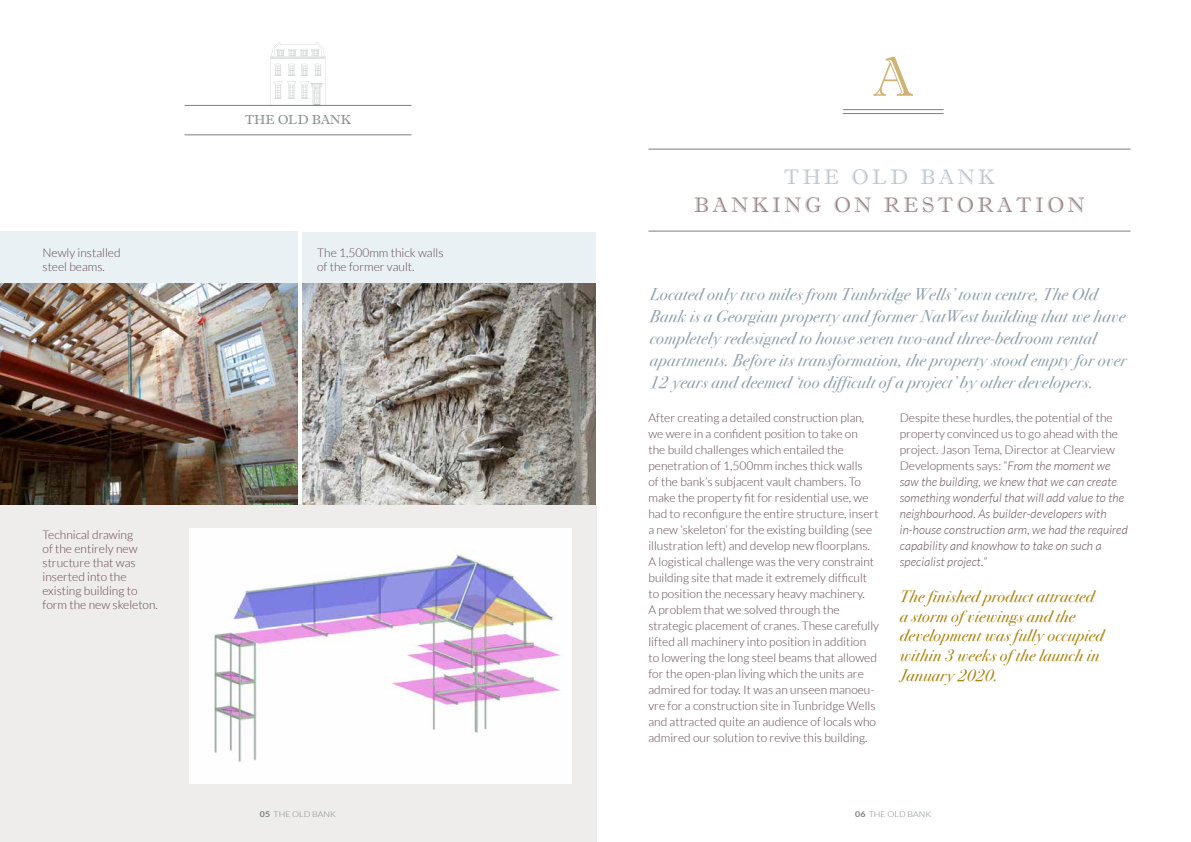
<style>
.page{position:relative;width:1191px;height:842px;background:#fff}
.page>*{position:absolute;margin:0;border:0;box-sizing:border-box;transform-origin:0 0}
.t1{font:56px "Imprint MT Shadow";color:#d0b372}
.t2{font:21px "Imprint MT Shadow";letter-spacing:.17em;color:#988486}
.t3{font:21px "Imprint MT Shadow";letter-spacing:.17em;color:#bbc5cd}
.t4{font:italic 17px/22px "Bodoni Svty Two ITCTT";letter-spacing:.02em;color:#90a2ae}
.t5{font:italic 16.5px/19.8px "Bodoni Svty Two ITCTT";letter-spacing:.02em;color:#ad840f}
.t6{font:13px "Imprint MT Shadow";color:#778080}
.t7{font:300 12px/16px "Lato";color:#61474d}
.t8{font:italic 300 12px/16px "Lato";letter-spacing:.01em;color:#61474d}
.t9{font:300 8px "Lato";color:#778080;scale:1.1 1}
.s1{font-style:normal}
.s2{font-weight:700}
</style>
<div class="page">
<div style="left:302px;top:232px;width:294px;height:51px;background:#eaf1f5"></div>
<div style="left:0;top:504px;width:596px;height:338px;background:#efecec"></div>
<div style="left:0;top:231px;width:298px;height:52px;background:#eaf1f5"></div>
<hr style="left:843px;top:109px;width:100px;height:1px;background:#778080">
<hr style="left:843px;top:113px;width:100px;height:1px;background:#778080">
<hr style="left:648px;top:231px;width:482px;height:1px;background:#778080">
<hr style="left:648px;top:149px;width:482px;height:1px;background:#778080">
<img style="left:0;top:283px;width:298px;height:221px">
<img style="left:302px;top:283px;width:293px;height:221px">
<hr style="left:185px;top:134px;width:226px;height:1px;background:#778080">
<hr style="left:270px;top:56px;width:56px;height:1px;background:#778080">
<svg style="left:271px;top:43px;width:54px;height:62px"></svg>
<hr style="left:185px;top:105px;width:226px;height:1px;background:#778080">
<img style="left:190px;top:529px;width:381px;height:255px">
<p class="t7" style="left:43px;top:247px;width:80px;line-height:14px">Newly installed steel beams.</p>
<p class="t7" style="left:43px;top:528px;width:117px;line-height:14px">Technical drawing<br>of the entirely new structure that was inserted into the existing building to form the new skeleton.</p>
<p class="t6" style="left:245px;top:115px;width:108px">THE OLD BANK</p>
<p class="t7" style="left:317px;top:246px;width:128px;line-height:14px">The 1,500mm thick walls of the former vault.</p>
<h1 class="t1" style="left:873px;top:56px;width:42px">A</h1>
<h2 class="t3" style="left:784px;top:170px;width:212px">THE OLD BANK</h2>
<h2 class="t2" style="left:694px;top:198px;width:392px">BANKING ON RESTORATION</h2>
<p class="t4" style="left:650px;top:284px;width:478px">Located only two miles from Tunbridge Wells’ town centre, The Old Bank is a Georgian property and former NatWest building that we have completely redesigned to house seven two-and three-bedroom rental apartments. Before its transformation, the property stood empty for over 12 years and deemed ‘too difficult of a project’ by other developers.</p>
<p class="t7" style="left:648px;top:411px;width:232px">After creating a detailed construction plan, we were in a confident position to take on<br>the build challenges which entailed the penetration of 1,500mm inches thick walls<br>of the bank’s subjacent vault chambers. To make the property fit for residential use, we had to reconfigure the entire structure, insert a new ‘skeleton’ for the existing building (see illustration left) and develop new floorplans.<br>A logistical challenge was the very constraint building site that made it extremely difficult to position the necessary heavy machinery.<br>A problem that we solved through the strategic placement of cranes. These carefully lifted all machinery into position in addition to lowering the long steel beams that allowed for the open-plan living which the units are admired for today. It was an unseen manoeu&shy;vre for a construction site in Tunbridge Wells and attracted quite an audience of locals who admired our solution to revive this building.</p>
<p class="t8" style="left:900px;top:411px;width:229px"><span class="s1">Despite these hurdles, the potential of the property convinced us to go ahead with the project. Jason Tema, Director at Clearview Developments says: “</span>From the moment we saw the building, we knew that we can create something wonderful that will add value to the neighbourhood. As builder-developers with in-house construction arm, we had the required capability and knowhow to take on such a specialist project.<span class="s1">”</span></p>
<h3 class="t5" style="left:900px;top:588px;width:205px">The finished product attracted a storm of viewings and the development was fully occupied within 3 weeks of the launch in<br>January 2020.</h3>
<p class="t9" style="left:260px;top:811px;width:71px"><span class="s2">05</span> THE OLD BANK</p>
<p class="t9" style="left:855px;top:811px;width:71px"><span class="s2">06</span> THE OLD BANK</p>
</div>
